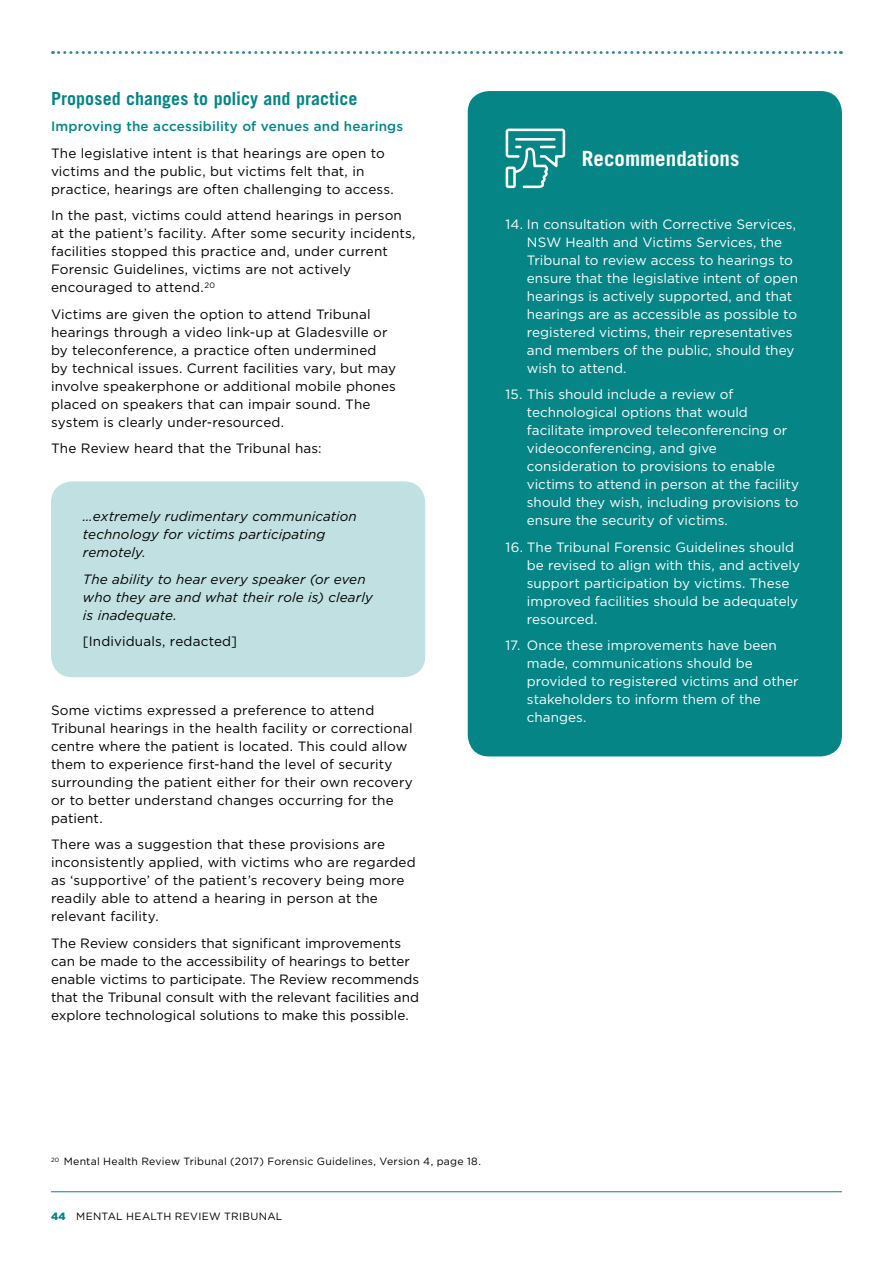
<style>
.page{position:relative;width:893px;height:1263px;background:#fff}
.page>*{position:absolute;margin:0;border:0;box-sizing:border-box;transform-origin:0 0}
.t1{font:700 21px "Trade Gothic";color:#fff}
.t2{font:700 18px "Trade Gothic";color:#058586}
.t3{font:13.5px/18px "Gotham";letter-spacing:.01em;color:#000}
.t4{font:13.5px/18px "Gotham";color:#fff}
.t5{font:italic 13.5px/18px "Gotham";letter-spacing:.01em;color:#000}
.t6{font:500 13.5px "Gotham";letter-spacing:.015em;color:#058586}
.t7{font:10.5px "Gotham";letter-spacing:.02em;color:#000}
.s1{font-weight:900;color:#058586}
</style>
<div class="page">
<hr style="left:51px;top:1191px;width:791px;height:1px;background:#058586">
<svg style="left:53px;top:51px;width:788px;height:3px"></svg>
<div style="left:51px;top:481px;width:374px;height:196px;background:#c1e0e1;border-radius:21px"></div>
<div style="left:468px;top:91px;width:374px;height:665px;background:#058586;border-radius:21px"></div>
<svg style="left:506px;top:129px;width:59px;height:59px"></svg>
<h2 class="t2" style="left:51px;top:87px;width:308px">Proposed changes to policy and practice</h2>
<p class="t6" style="left:51px;top:119px;width:354px">Improving the accessibility of venues and hearings</p>
<p class="t3" style="left:51px;top:144px;width:344px">The legislative intent is that hearings are open to victims and the public, but victims felt that, in practice, hearings are often challenging to access.</p>
<p class="t3" style="left:51px;top:207px;width:366px">In the past, victims could attend hearings in person at the patient’s facility. After some security incidents, facilities stopped this practice and, under current Forensic Guidelines, victims are not actively encouraged to attend.<sup>20</sup></p>
<p class="t3" style="left:51px;top:305px;width:347px">Victims are given the option to attend Tribunal hearings through a video link-up at Gladesville or by teleconference, a practice often undermined by technical issues. Current facilities vary, but may involve speakerphone or additional mobile phones placed on speakers that can impair sound. The system is clearly under-resourced.</p>
<p class="t3" style="left:51px;top:440px;width:272px">The Review heard that the Tribunal has:</p>
<p class="t5" style="left:83px;top:507px;width:275px">…extremely rudimentary communication technology for victims participating remotely.</p>
<p class="t5" style="left:83px;top:569px;width:291px">The ability to hear every speaker (or even who they are and what their role is) clearly is inadequate.</p>
<p class="t3" style="left:83px;top:632px;width:156px">[Individuals, redacted]</p>
<p class="t3" style="left:51px;top:701px;width:363px">Some victims expressed a preference to attend Tribunal hearings in the health facility or correctional centre where the patient is located. This could allow them to experience first-hand the level of security surrounding the patient either for their own recovery or to better understand changes occurring for the patient.</p>
<p class="t3" style="left:51px;top:835px;width:366px">There was a suggestion that these provisions are inconsistently applied, with victims who are regarded as ‘supportive’ of the patient’s recovery being more readily able to attend a hearing in person at the relevant facility.</p>
<p class="t3" style="left:51px;top:934px;width:370px">The Review considers that significant improvements can be made to the accessibility of hearings to better enable victims to participate. The Review recommends that the Tribunal consult with the relevant facilities and explore technological solutions to make this possible.</p>
<h1 class="t1" style="left:582px;top:146px;width:159px">Recommendations</h1>
<p class="t4" style="left:527px;top:215px;width:273px;text-indent:-21px">14. In consultation with Corrective Services, NSW Health and Victims Services, the Tribunal to review access to hearings to ensure that the legislative intent of open hearings is actively supported, and that hearings are as accessible as possible to registered victims, their representatives and members of the public, should they wish to attend.</p>
<p class="t4" style="left:527px;top:385px;width:274px;text-indent:-21px">15. This should include a review of technological options that would facilitate improved teleconferencing or videoconferencing, and give consideration to provisions to enable victims to attend in person at the facility should they wish, including provisions to ensure the security of victims.</p>
<p class="t4" style="left:527px;top:538px;width:275px;text-indent:-21px">16. The Tribunal Forensic Guidelines should be revised to align with this, and actively support participation by victims. These improved facilities should be adequately resourced.</p>
<p class="t4" style="left:527px;top:636px;width:273px;text-indent:-21px">17. Once these improvements have been made, communications should be provided to registered victims and other stakeholders to inform them of the changes.</p>
<p class="t7" style="left:51px;top:1156px;width:431px"><sup>20</sup> Mental Health Review Tribunal (2017) Forensic Guidelines, Version 4, page 18.</p>
<p class="t7" style="left:51px;top:1211px;width:233px"><span class="s1">44</span> MENTAL HEALTH REVIEW TRIBUNAL</p>
</div>
